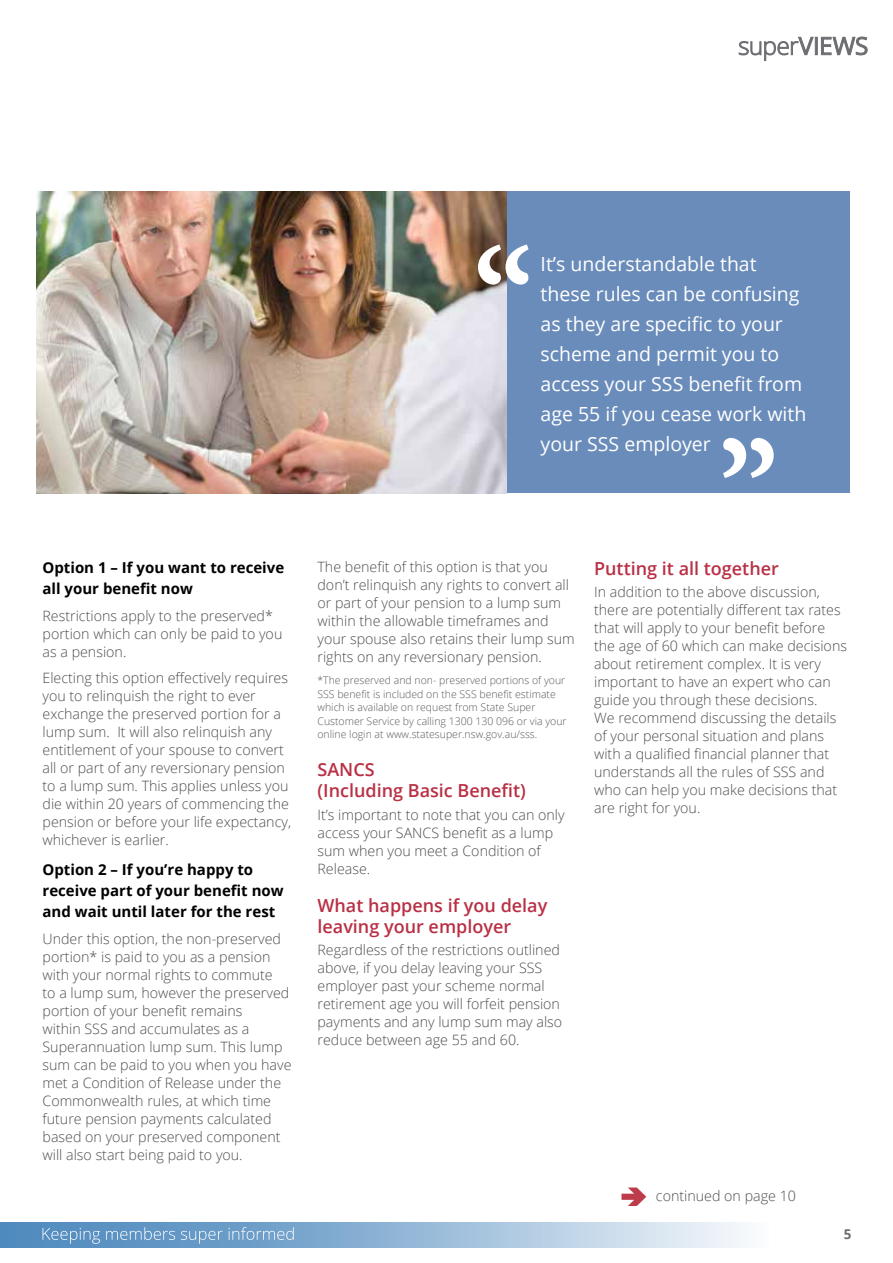
<style>
.page{position:relative;width:893px;height:1263px;background:#fff}
.page>*{position:absolute;margin:0;border:0;box-sizing:border-box;transform-origin:0 0}
.t1{font:19.5px/30px "Open Sans";color:#fff}
.t2{font:600 18px/21px "Open Sans";color:#b92f44}
.t3{font:700 15px/21px "Open Sans";color:#000}
.t4{font:300 14.25px/18px "Open Sans";color:#4d4d4f}
.t5{font:700 13.5px "Open Sans";color:#6d6e71}
.t6{font:300 10.5px/13.5px "Open Sans";color:#58595b}
</style>
<div class="page">
<svg style="left:0;top:1222px;width:744px;height:25px;background:#a0c0db"></svg>
<div style="left:43px;top:191px;width:807px;height:302px;background:#6a8cba"></div>
<svg style="left:739px;top:37px;width:128px;height:24px"></svg>
<svg style="left:43px;top:1227px;width:251px;height:17px;background:#75a3cb"></svg>
<img style="left:36px;top:192px;width:471px;height:301px">
<svg style="left:478px;top:244px;width:51px;height:41px"></svg>
<svg style="left:723px;top:438px;width:51px;height:40px"></svg>
<h1 class="t1" style="left:541px;top:249px;width:267px">It’s understandable that these rules can be confusing as they are specific to your scheme and permit you to access your SSS benefit from age 55 if you cease work with your SSS employer</h1>
<p class="t3" style="left:43px;top:556px;width:243px">Option 1 – If you want to receive all your benefit now</p>
<p class="t4" style="left:43px;top:606px;width:241px">Restrictions apply to the preserved* portion which can only be paid to you as a pension.</p>
<p class="t4" style="left:43px;top:669px;width:250px">Electing this option effectively requires you to relinquish the right to ever exchange the preserved portion for a lump sum. It will also relinquish any entitlement of your spouse to convert all or part of any reversionary pension to a lump sum. This applies unless you die within 20 years of commencing the pension or before your life expectancy, whichever is earlier.</p>
<p class="t3" style="left:43px;top:858px;width:243px">Option 2 – If you’re happy to receive part of your benefit now and wait until later for the rest</p>
<p class="t4" style="left:43px;top:929px;width:251px">Under this option, the non-preserved portion* is paid to you as a pension with your normal rights to commute<br>to a lump sum, however the preserved portion of your benefit remains<br>within SSS and accumulates as a Superannuation lump sum. This lump sum can be paid to you when you have met a Condition of Release under the Commonwealth rules, at which time future pension payments calculated based on your preserved component will also start being paid to you.</p>
<p class="t4" style="left:317px;top:558px;width:259px">The benefit of this option is that you don’t relinquish any rights to convert all or part of your pension to a lump sum within the allowable timeframes and your spouse also retains their lump sum rights on any reversionary pension.</p>
<p class="t6" style="left:317px;top:673px;width:251px">*The preserved and non- preserved portions of your SSS benefit is included on the SSS benefit estimate which is available on request from State Super Customer Service by calling 1300 130 096 or via your online login at www.statesuper.nsw.gov.au/sss.</p>
<p class="t2" style="left:317px;top:759px;width:210px">SANCS<br>(Including Basic Benefit)</p>
<p class="t4" style="left:317px;top:805px;width:249px">It’s important to note that you can only access your SANCS benefit as a lump sum when you meet a Condition of<br>Release.</p>
<p class="t2" style="left:317px;top:894px;width:231px">What happens if you delay leaving your employer</p>
<p class="t4" style="left:317px;top:940px;width:246px">Regardless of the restrictions outlined above, if you delay leaving your SSS employer past your scheme normal retirement age you will forfeit pension payments and any lump sum may also reduce between age 55 and 60.</p>
<p class="t2" style="left:594px;top:558px;width:186px">Putting it all together</p>
<p class="t4" style="left:594px;top:583px;width:254px">In addition to the above discussion, there are potentially different tax rates that will apply to your benefit before the age of 60 which can make decisions about retirement complex. It is very important to have an expert who can guide you through these decisions.<br>We recommend discussing the details of your personal situation and plans with a qualified financial planner that understands all the rules of SSS and who can help you make decisions that are right for you.</p>
<p class="t4" style="left:656px;top:1187px;width:142px">continued on page 10</p>
<p class="t5" style="left:844px;top:1225px;width:9px">5</p>
</div>
